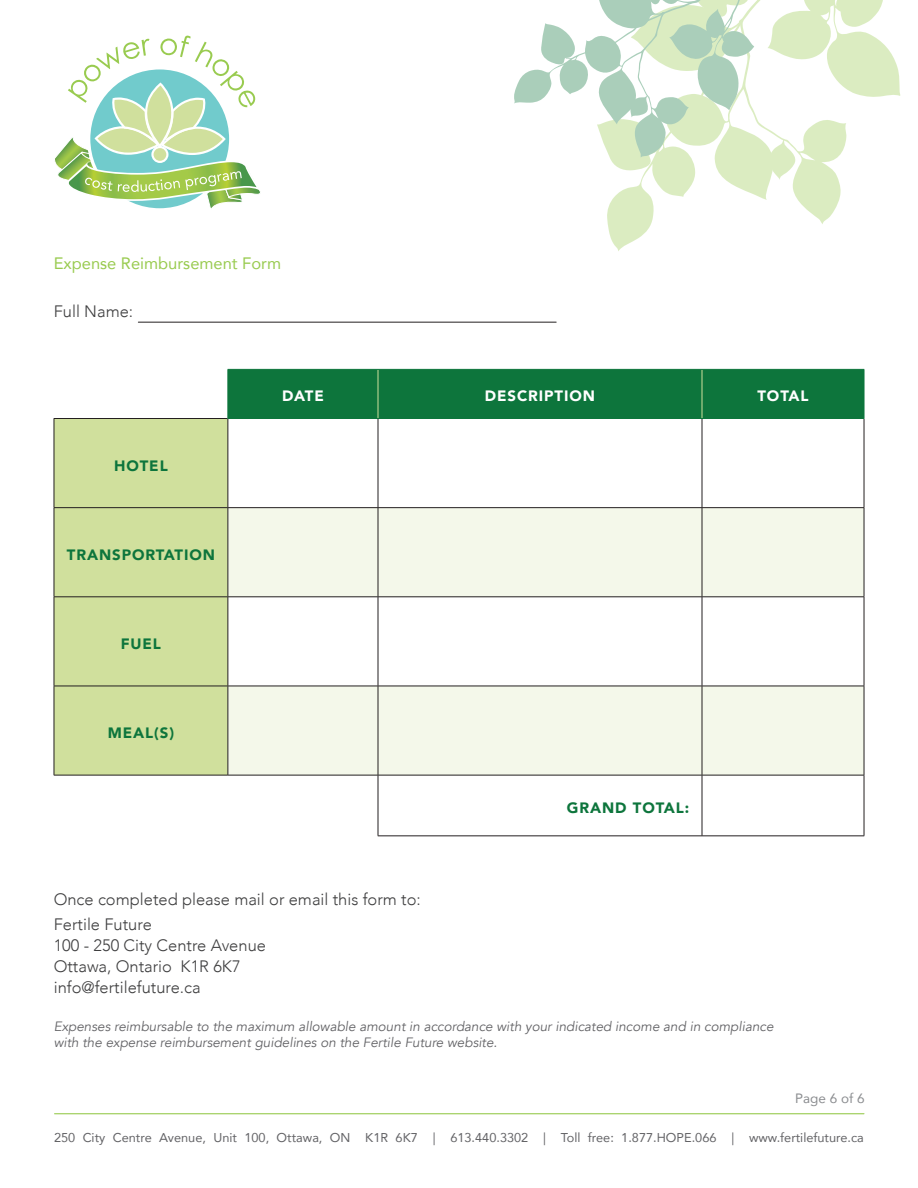
<style>
.page{position:relative;width:918px;height:1188px;background:#fff}
.page>*{position:absolute;margin:0;border:0;box-sizing:border-box;transform-origin:0 0}
.t1{font:300 16.5px/21px "Avenir";color:#3e3e3f}
.t2{font:16.5px "Avenir";color:#99cb50}
.t3{font:900 15px "Avenir";letter-spacing:.06em;color:#0d753c}
.t4{font:900 15px "Avenir";letter-spacing:.06em;color:#fff}
.t5{font:italic 13.5px/16.2px "Avenir";color:#636366}
.t6{font:13.5px "Avenir";color:#8a8c8f}
.t7{font:12.75px "Avenir";color:#636366}
</style>
<div class="page">
<svg style="left:514px;top:0;width:387px;height:251px"></svg>
<svg style="left:55px;top:36px;width:206px;height:173px"></svg>
<hr style="left:55px;top:1113px;width:809px;height:1px;background:#99cb50">
<div style="left:229px;top:370px;width:635px;height:48px;background:#0d753c"></div>
<div style="left:55px;top:419px;width:173px;height:356px;background:#d0e09d"></div>
<svg style="left:229px;top:508px;width:635px;height:267px;fill:#f4f8ea"></svg>
<hr style="left:54px;top:419px;width:1px;height:88px;background:#231f20">
<hr style="left:228px;top:419px;width:1px;height:88px;background:#231f20">
<hr style="left:378px;top:419px;width:1px;height:88px;background:#231f20">
<hr style="left:702px;top:419px;width:1px;height:88px;background:#231f20">
<hr style="left:864px;top:419px;width:1px;height:88px;background:#231f20">
<hr style="left:54px;top:507px;width:174px;height:1px;background:#231f20">
<hr style="left:54px;top:508px;width:1px;height:89px;background:#231f20">
<hr style="left:228px;top:507px;width:150px;height:1px;background:#231f20">
<hr style="left:228px;top:508px;width:1px;height:89px;background:#231f20">
<hr style="left:378px;top:507px;width:324px;height:1px;background:#231f20">
<hr style="left:378px;top:508px;width:1px;height:89px;background:#231f20">
<hr style="left:702px;top:507px;width:162px;height:1px;background:#231f20">
<hr style="left:702px;top:508px;width:1px;height:89px;background:#231f20">
<hr style="left:864px;top:508px;width:1px;height:89px;background:#231f20">
<hr style="left:54px;top:597px;width:174px;height:1px;background:#231f20">
<hr style="left:54px;top:597px;width:1px;height:89px;background:#231f20">
<hr style="left:228px;top:597px;width:150px;height:1px;background:#231f20">
<hr style="left:228px;top:597px;width:1px;height:89px;background:#231f20">
<hr style="left:378px;top:597px;width:324px;height:1px;background:#231f20">
<hr style="left:378px;top:597px;width:1px;height:89px;background:#231f20">
<hr style="left:702px;top:597px;width:162px;height:1px;background:#231f20">
<hr style="left:702px;top:597px;width:1px;height:89px;background:#231f20">
<hr style="left:864px;top:597px;width:1px;height:89px;background:#231f20">
<hr style="left:54px;top:686px;width:174px;height:1px;background:#231f20">
<hr style="left:54px;top:686px;width:1px;height:89px;background:#231f20">
<hr style="left:228px;top:686px;width:150px;height:1px;background:#231f20">
<hr style="left:228px;top:686px;width:1px;height:89px;background:#231f20">
<hr style="left:378px;top:686px;width:324px;height:1px;background:#231f20">
<hr style="left:378px;top:686px;width:1px;height:89px;background:#231f20">
<hr style="left:702px;top:686px;width:162px;height:1px;background:#231f20">
<hr style="left:702px;top:686px;width:1px;height:89px;background:#231f20">
<hr style="left:864px;top:686px;width:1px;height:89px;background:#231f20">
<hr style="left:54px;top:775px;width:174px;height:1px;background:#231f20">
<hr style="left:228px;top:775px;width:150px;height:1px;background:#231f20">
<hr style="left:378px;top:775px;width:324px;height:1px;background:#231f20">
<hr style="left:378px;top:775px;width:1px;height:61px;background:#231f20">
<hr style="left:702px;top:775px;width:162px;height:1px;background:#231f20">
<hr style="left:702px;top:775px;width:1px;height:61px;background:#231f20">
<hr style="left:864px;top:775px;width:1px;height:61px;background:#231f20">
<hr style="left:378px;top:836px;width:324px;height:1px;background:#231f20">
<hr style="left:702px;top:836px;width:162px;height:1px;background:#231f20">
<hr style="left:54px;top:418px;width:174px;height:1px;background:#231f20">
<hr style="left:378px;top:370px;width:1px;height:48px;background:#d0e09d">
<hr style="left:702px;top:370px;width:1px;height:48px;background:#d0e09d">
<hr style="left:228px;top:369px;width:150px;height:1px;background:#0d753c">
<hr style="left:228px;top:370px;width:1px;height:48px;background:#0d753c">
<hr style="left:378px;top:369px;width:324px;height:1px;background:#0d753c">
<hr style="left:702px;top:369px;width:162px;height:1px;background:#0d753c">
<hr style="left:864px;top:370px;width:1px;height:48px;background:#0d753c">
<hr style="left:228px;top:418px;width:150px;height:1px;background:#0d753c">
<hr style="left:378px;top:418px;width:324px;height:1px;background:#0d753c">
<hr style="left:702px;top:418px;width:162px;height:1px;background:#0d753c">
<hr style="left:138px;top:322px;width:418px;height:1px;background:#231f20">
<p class="t2" style="left:54px;top:250px;width:229px">Expense Reimbursement Form</p>
<p class="t1" style="left:54px;top:301px;width:81px">Full Name:</p>
<p class="t3" style="left:114px;top:453px;width:55px">HOTEL</p>
<p class="t3" style="left:67px;top:542px;width:150px">TRANSPORTATION</p>
<p class="t3" style="left:121px;top:631px;width:42px">FUEL</p>
<p class="t3" style="left:108px;top:720px;width:68px">MEAL(S)</p>
<p class="t4" style="left:282px;top:383px;width:43px">DATE</p>
<p class="t4" style="left:485px;top:383px;width:112px">DESCRIPTION</p>
<p class="t4" style="left:757px;top:383px;width:53px">TOTAL</p>
<p class="t3" style="left:567px;top:795px;width:124px">GRAND TOTAL:</p>
<p class="t1" style="left:54px;top:887px;width:369px;line-height:25.3px">Once completed please mail or email this form to:<br>Fertile Future</p>
<p class="t1" style="left:54px;top:935px;width:214px">100 - 250 City Centre Avenue<br>Ottawa, Ontario K1R 6K7 info@fertilefuture.ca</p>
<p class="t5" style="left:54px;top:1018px;width:721px">Expenses reimbursable to the maximum allowable amount in accordance with your indicated income and in compliance with the expense reimbursement guidelines on the Fertile Future website.</p>
<p class="t6" style="left:795px;top:1088px;width:71px">Page 6 of 6</p>
<p class="t7" style="left:54px;top:1128px;width:811px">250 City Centre Avenue, Unit 100, Ottawa, ON K1R 6K7 | 613.440.3302 | Toll free: 1.877.HOPE.066 | www.fertilefuture.ca</p>
</div>
